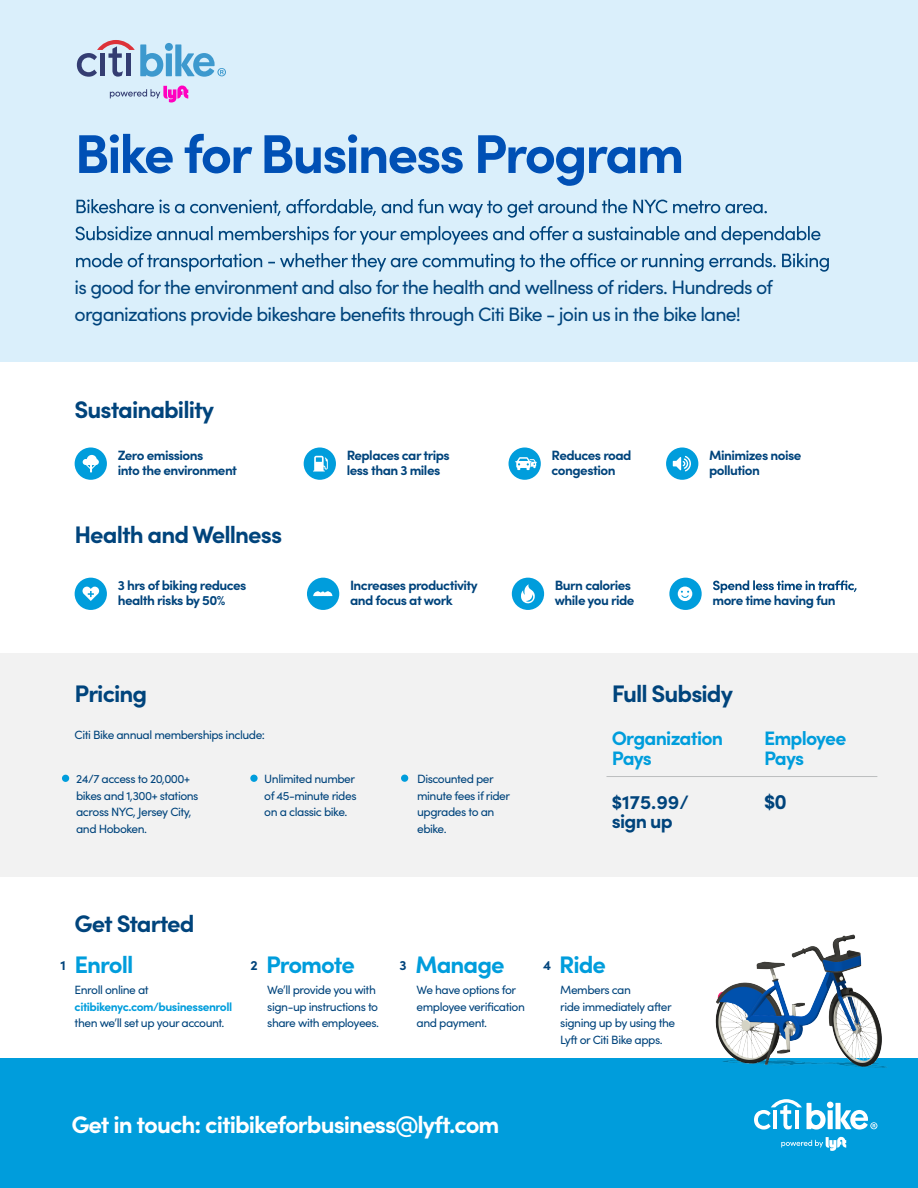
<style>
.page{position:relative;width:918px;height:1188px;background:#fff}
.page>*{position:absolute;margin:0;border:0;box-sizing:border-box;transform-origin:0 0}
.t1{font:700 54.75px "Lyft Pro";letter-spacing:-.04em;color:#0050b5}
.t2{font:700 24px "Lyft Pro";letter-spacing:-.04em;color:#00447c}
.t3{font:700 24px "Lyft Pro";letter-spacing:-.04em;color:#fff}
.t4{font:700 24px "Lyft Pro";letter-spacing:-.04em;color:#009ddc}
.t5{font:700 21px "Lyft Pro";color:#00447c}
.t6{font:19.5px/27px "Lyft Pro";letter-spacing:-.04em;color:#00447c}
.t7{font:700 19.5px/19.5px "Lyft Pro";letter-spacing:-.04em;color:#009ddc}
.t8{font:700 19.5px/19.5px "Lyft Pro";letter-spacing:-.04em;color:#00447c}
.t9{font:700 13.5px/15px "Lyft Pro";letter-spacing:-.04em;color:#00447c}
.t10{font:12px/16.5px "Lyft Pro";letter-spacing:-.04em;color:#00447c}
.t11{font:700 12px "Lyft Pro";letter-spacing:-.04em;color:#009ddc}
</style>
<div class="page">
<div style="left:0;top:0;width:918px;height:362px;background:#daeffb"></div>
<div style="left:0;top:653px;width:918px;height:223px;background:#f2f2f2"></div>
<div style="left:0;top:1058px;width:918px;height:130px;background:#009ddc"></div>
<hr style="left:606px;top:776px;width:271px;height:1px;background:#bcbec0">
<div style="left:509px;top:447px;width:32px;height:33px;background:#009ddc;border-radius:50%"></div>
<div style="left:666px;top:447px;width:32px;height:33px;background:#009ddc;border-radius:50%"></div>
<div style="left:304px;top:447px;width:32px;height:33px;background:#009ddc;border-radius:50%"></div>
<div style="left:75px;top:447px;width:32px;height:33px;background:#009ddc;border-radius:50%"></div>
<svg style="left:83px;top:455px;width:16px;height:17px"></svg>
<svg style="left:515px;top:457px;width:22px;height:13px"></svg>
<svg style="left:313px;top:456px;width:15px;height:16px"></svg>
<svg style="left:673px;top:456px;width:18px;height:16px"></svg>
<div style="left:512px;top:578px;width:32px;height:32px;background:#009ddc;border-radius:50%"></div>
<svg style="left:713px;top:580px;width:144px;height:13px"></svg>
<div style="left:669px;top:578px;width:33px;height:32px;background:#009ddc;border-radius:50%"></div>
<div style="left:307px;top:578px;width:32px;height:32px;background:#009ddc;border-radius:50%"></div>
<div style="left:75px;top:578px;width:32px;height:32px;background:#009ddc;border-radius:50%"></div>
<svg style="left:83px;top:587px;width:16px;height:14px"></svg>
<svg style="left:313px;top:592px;width:19px;height:4px"></svg>
<svg style="left:678px;top:587px;width:14px;height:14px"></svg>
<svg style="left:521px;top:584px;width:14px;height:19px"></svg>
<svg style="left:76px;top:199px;width:691px;height:19px"></svg>
<svg style="left:76px;top:226px;width:744px;height:19px"></svg>
<svg style="left:76px;top:253px;width:753px;height:19px"></svg>
<img style="left:715px;top:934px;width:172px;height:173px">
<div style="left:250px;top:775px;width:8px;height:7px;background:#009ddc;border-radius:50%"></div>
<div style="left:401px;top:775px;width:7px;height:7px;background:#009ddc;border-radius:50%"></div>
<div style="left:62px;top:775px;width:7px;height:7px;background:#009ddc;border-radius:50%"></div>
<svg style="left:781px;top:1136px;width:65px;height:15px"></svg>
<div style="left:835px;top:1103px;width:6px;height:26px;background:#fff"></div>
<svg style="left:754px;top:1099px;width:79px;height:31px"></svg>
<svg style="left:840px;top:1110px;width:37px;height:20px"></svg>
<svg style="left:110px;top:85px;width:78px;height:18px"></svg>
<div style="left:175px;top:44px;width:6px;height:32px;background:#3d99ce"></div>
<svg style="left:77px;top:40px;width:96px;height:37px"></svg>
<svg style="left:181px;top:53px;width:45px;height:24px"></svg>
<h1 class="t1" style="left:75px;top:112px;width:611px">Bike for Business Program</h1>
<h3 class="t6" style="left:75px;top:273px;width:700px">is good for the environment and also for the health and wellness of riders. Hundreds of organizations provide bikeshare benefits through Citi Bike - join us in the bike lane!</h3>
<h2 class="t2" style="left:75px;top:391px;width:141px">Sustainability</h2>
<p class="t9" style="left:118px;top:447px;width:121px">Zero emissions<br>into the environment</p>
<h2 class="t2" style="left:75px;top:516px;width:209px">Health and Wellness</h2>
<p class="t9" style="left:118px;top:577px;width:130px">3 hrs of biking reduces health risks by 50%</p>
<h2 class="t2" style="left:75px;top:675px;width:74px">Pricing</h2>
<p class="t10" style="left:75px;top:726px;width:192px">Citi Bike annual memberships include:</p>
<p class="t9" style="left:347px;top:447px;width:105px">Replaces car trips less than 3 miles</p>
<p class="t9" style="left:350px;top:577px;width:129px">Increases productivity and focus at work</p>
<p class="t10" style="left:76px;top:770px;width:124px">24/7 access to 20,000+ bikes and 1,300+ stations across NYC, Jersey City, and Hoboken.</p>
<p class="t10" style="left:264px;top:770px;width:94px">Unlimited number of 45-minute rides on a classic bike.</p>
<p class="t10" style="left:417px;top:770px;width:95px">Discounted per minute fees if rider upgrades to an ebike.</p>
<p class="t9" style="left:552px;top:447px;width:81px">Reduces road congestion</p>
<p class="t9" style="left:709px;top:447px;width:94px">Minimizes noise pollution</p>
<p class="t9" style="left:555px;top:577px;width:81px">Burn calories while you ride</p>
<p class="t9" style="left:712px;top:592px;width:125px">more time having fun</p>
<h2 class="t2" style="left:612px;top:675px;width:123px">Full Subsidy</h2>
<h3 class="t7" style="left:612px;top:727px;width:113px">Organization<br>Pays</h3>
<h3 class="t7" style="left:764px;top:727px;width:84px">Employee<br>Pays</h3>
<h3 class="t8" style="left:612px;top:791px;width:79px">$175.99/ sign up</h3>
<h3 class="t5" style="left:764px;top:785px;width:24px">$0</h3>
<h2 class="t2" style="left:75px;top:905px;width:121px">Get Started</h2>
<h2 class="t4" style="left:75px;top:946px;width:60px">Enroll</h2>
<p class="t10" style="left:75px;top:981px;width:76px">Enroll online at</p>
<p class="t11" style="left:75px;top:997px;width:159px">citibikenyc.com/businessenroll</p>
<p class="t10" style="left:75px;top:1014px;width:151px">then we’ll set up your account.</p>
<h2 class="t4" style="left:266px;top:946px;width:90px">Promote</h2>
<p class="t10" style="left:267px;top:981px;width:113px">We’ll provide you with sign-up instructions to share with employees.</p>
<h2 class="t4" style="left:416px;top:946px;width:91px">Manage</h2>
<p class="t10" style="left:417px;top:981px;width:110px">We have options for employee verification and payment.</p>
<p class="t9" style="left:60px;top:957px;width:7px">1</p>
<p class="t9" style="left:250px;top:957px;width:9px">2</p>
<p class="t9" style="left:400px;top:957px;width:9px">3</p>
<p class="t9" style="left:543px;top:957px;width:10px">4</p>
<h2 class="t4" style="left:559px;top:946px;width:48px">Ride</h2>
<p class="t10" style="left:560px;top:981px;width:117px">Members can<br>ride immediately after signing up by using the<br>Lyft or Citi Bike apps.</p>
<h2 class="t3" style="left:71px;top:1106px;width:430px">Get in touch: citibikeforbusiness@lyft.com</h2>
</div>
